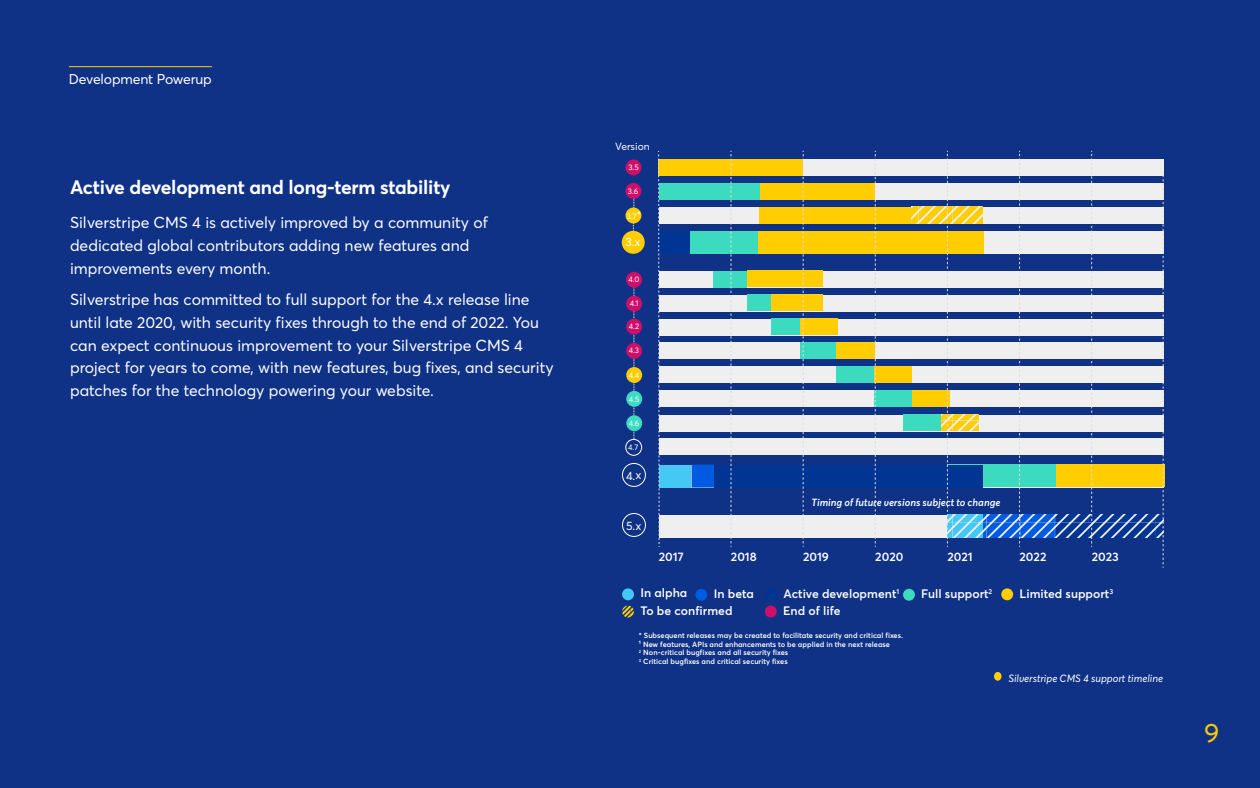
<style>
.page{position:relative;width:1260px;height:788px;background:#fff}
.page>*{position:absolute;margin:0;border:0;box-sizing:border-box;transform-origin:0 0}
.t1{font:26.25px "Averta";color:#ffcd00}
.t2{font:700 19.25px "Averta";letter-spacing:-.01em;color:#fff}
.t3{font:15.75px/22.8px "Averta";color:#fff}
.t4{font:14px "Averta";letter-spacing:-.01em;color:#fff}
.t5{font:600 12.08px "Averta";color:#fff}
.t6{font:11.9px "Averta";color:#fff}
.t7{font:italic 10.5px "Averta";color:#fff}
.t8{font:italic 600 10.33px "Averta";color:#fff}
.t9{font:10.33px "Averta";color:#fff}
.t10{font:7.96px "Averta";color:#fff}
.t11{font:7.96px "Averta";color:#f2f2f2}
.t12{font:600 7.44px/8.8px "Averta";color:#fff}
.s1{font-size:11.11px}
</style>
<div class="page">
<div style="left:0;top:0;width:1260px;height:787px;background:#0f3287"></div>
<div style="left:994px;top:672px;width:8px;height:8px;background:#ffcd00;border-radius:50%"></div>
<div style="left:659px;top:206px;width:505px;height:17px;background:#efefef"></div>
<div style="left:659px;top:183px;width:505px;height:17px;background:#efefef"></div>
<div style="left:659px;top:159px;width:505px;height:17px;background:#efefef"></div>
<div style="left:659px;top:183px;width:101px;height:17px;background:#3cdbc0"></div>
<div style="left:760px;top:206px;width:152px;height:17px;background:#ffcd00"></div>
<svg style="left:912px;top:206px;width:71px;height:17px"></svg>
<div style="left:760px;top:183px;width:115px;height:17px;background:#ffcd00"></div>
<div style="left:659px;top:159px;width:144px;height:17px;background:#ffcd00"></div>
<svg style="left:634px;top:287px;width:1px;height:152px"></svg>
<div style="left:622px;top:513px;width:24px;height:23px;border:1px solid #fff;border-radius:50%"></div>
<div style="left:903px;top:588px;width:12px;height:12px;background:#3cdbc0;border-radius:6px"></div>
<div style="left:1001px;top:588px;width:12px;height:12px;background:#ffcd00;border-radius:6px"></div>
<div style="left:765px;top:605px;width:12px;height:12px;background:#cd0f69;border-radius:6px"></div>
<div style="left:765px;top:588px;width:12px;height:12px;background:#003594;border-radius:6px"></div>
<div style="left:695px;top:588px;width:12px;height:12px;background:#005be0;border-radius:6px"></div>
<div style="left:622px;top:588px;width:12px;height:12px;background:#44c8f5;border-radius:6px"></div>
<svg style="left:622px;top:605px;width:12px;height:12px"></svg>
<div style="left:659px;top:464px;width:32px;height:23px;background:#44c8f5"></div>
<div style="left:692px;top:464px;width:23px;height:23px;background:#005be0"></div>
<div style="left:948px;top:464px;width:216px;height:23px;background:#ffcd00"></div>
<div style="left:947px;top:464px;width:109px;height:23px;background:#3cdbc0"></div>
<div style="left:714px;top:464px;width:268px;height:23px;background:#003594"></div>
<div style="left:622px;top:463px;width:24px;height:23px;border:1px solid #fff;border-radius:50%"></div>
<div style="left:626px;top:272px;width:16px;height:15px;background:#cd0f69;border-radius:50%"></div>
<div style="left:626px;top:295px;width:16px;height:16px;background:#cd0f69;border-radius:50%"></div>
<div style="left:626px;top:318px;width:16px;height:16px;background:#cd0f69;border-radius:50%"></div>
<div style="left:626px;top:343px;width:16px;height:16px;background:#cd0f69;border-radius:50%"></div>
<div style="left:626px;top:367px;width:16px;height:16px;background:#ffcd00;border-radius:50%"></div>
<div style="left:659px;top:271px;width:505px;height:16px;background:#efefef"></div>
<div style="left:714px;top:271px;width:33px;height:16px;background:#3cdbc0"></div>
<div style="left:659px;top:295px;width:505px;height:16px;background:#efefef"></div>
<div style="left:747px;top:295px;width:24px;height:16px;background:#3cdbc0"></div>
<div style="left:659px;top:319px;width:505px;height:16px;background:#efefef"></div>
<div style="left:771px;top:318px;width:29px;height:17px;background:#3cdbc0"></div>
<div style="left:659px;top:343px;width:505px;height:16px;background:#efefef"></div>
<div style="left:800px;top:342px;width:37px;height:17px;background:#3cdbc0"></div>
<div style="left:659px;top:367px;width:505px;height:16px;background:#efefef"></div>
<div style="left:837px;top:366px;width:38px;height:16px;background:#3cdbc0"></div>
<div style="left:626px;top:391px;width:16px;height:16px;background:#3cdbc0;border-radius:50%"></div>
<div style="left:659px;top:390px;width:505px;height:17px;background:#efefef"></div>
<div style="left:626px;top:415px;width:16px;height:16px;background:#3cdbc0;border-radius:50%"></div>
<div style="left:625px;top:439px;width:17px;height:16px;border:1px solid #fff;border-radius:50%"></div>
<div style="left:659px;top:415px;width:505px;height:16px;background:#efefef"></div>
<div style="left:659px;top:438px;width:505px;height:16px;background:#efefef"></div>
<div style="left:659px;top:514px;width:505px;height:23px;background:#efefef"></div>
<svg style="left:948px;top:514px;width:35px;height:23px"></svg>
<svg style="left:983px;top:514px;width:72px;height:23px;background:#3a7fe3"></svg>
<svg style="left:1056px;top:514px;width:107px;height:23px;background:#3961a9"></svg>
<div style="left:626px;top:207px;width:15px;height:16px;background:#ffcd00;border-radius:50%"></div>
<div style="left:626px;top:183px;width:15px;height:16px;background:#cd0f69;border-radius:50%"></div>
<div style="left:626px;top:159px;width:15px;height:16px;background:#cd0f69;border-radius:50%"></div>
<div style="left:659px;top:231px;width:505px;height:23px;background:#efefef"></div>
<div style="left:758px;top:230px;width:225px;height:23px;background:#ffcd00"></div>
<div style="left:691px;top:231px;width:67px;height:23px;background:#3cdbc0"></div>
<div style="left:659px;top:231px;width:31px;height:23px;background:#003594"></div>
<div style="left:622px;top:231px;width:23px;height:23px;background:#ffcd00;border-radius:50%"></div>
<div style="left:875px;top:366px;width:37px;height:16px;background:#ffcd00"></div>
<div style="left:874px;top:390px;width:38px;height:16px;background:#3cdbc0"></div>
<div style="left:912px;top:390px;width:38px;height:16px;background:#ffcd00"></div>
<div style="left:903px;top:414px;width:38px;height:17px;background:#3cdbc0"></div>
<svg style="left:941px;top:414px;width:37px;height:17px"></svg>
<div style="left:836px;top:342px;width:39px;height:17px;background:#ffcd00"></div>
<div style="left:771px;top:295px;width:51px;height:16px;background:#ffcd00"></div>
<div style="left:747px;top:271px;width:75px;height:16px;background:#ffcd00"></div>
<div style="left:800px;top:318px;width:38px;height:17px;background:#ffcd00"></div>
<svg style="left:875px;top:151px;width:1px;height:395px"></svg>
<svg style="left:947px;top:151px;width:1px;height:395px"></svg>
<svg style="left:1019px;top:151px;width:1px;height:395px"></svg>
<svg style="left:1091px;top:151px;width:1px;height:395px"></svg>
<svg style="left:658px;top:151px;width:2px;height:396px"></svg>
<svg style="left:731px;top:151px;width:1px;height:395px"></svg>
<svg style="left:803px;top:151px;width:1px;height:395px"></svg>
<svg style="left:1163px;top:175px;width:1px;height:392px"></svg>
<hr style="left:69px;top:66px;width:143px;height:1px;background:#ffcd00">
<p class="t4" style="left:69px;top:69px;width:144px">Development Powerup</p>
<p class="t2" style="left:70px;top:173px;width:382px">Active development and long-term stability</p>
<p class="t3" style="left:70px;top:210px;width:419px">Silverstripe CMS 4 is actively improved by a community of dedicated global contributors adding new features and improvements every month.</p>
<p class="t3" style="left:70px;top:287px;width:485px">Silverstripe has committed to full support for the 4.x release line until late 2020, with security fixes through to the end of 2022. You can expect continuous improvement to your Silverstripe CMS 4 project for years to come, with new features, bug fixes, and security patches for the technology powering your website.</p>
<p class="t9" style="left:615px;top:139px;width:36px">Version</p>
<p class="t10" style="left:628px;top:162px;width:12px">3 .5</p>
<p class="t10" style="left:628px;top:185px;width:12px">3 .6</p>
<p class="t10" style="left:627px;top:211px;width:16px">3 .7<span class="s1">*</span></p>
<p class="t6" style="left:625px;top:233px;width:17px">3 .x</p>
<p class="t10" style="left:629px;top:274px;width:13px">4 .0</p>
<p class="t10" style="left:630px;top:298px;width:10px">4 .1</p>
<p class="t10" style="left:629px;top:321px;width:12px">4 .2</p>
<p class="t11" style="left:629px;top:344px;width:12px">4 .3</p>
<p class="t10" style="left:629px;top:369px;width:12px">4 .4</p>
<p class="t10" style="left:629px;top:393px;width:12px">4 .5</p>
<p class="t10" style="left:629px;top:417px;width:12px">4 .6</p>
<p class="t10" style="left:628px;top:442px;width:12px">4 .7</p>
<p class="t6" style="left:626px;top:467px;width:17px">4 .x</p>
<p class="t6" style="left:626px;top:517px;width:17px">5 .x</p>
<p class="t8" style="left:812px;top:495px;width:190px">Timing of future versions subject to change</p>
<p class="t5" style="left:659px;top:548px;width:26px">2017</p>
<p class="t5" style="left:731px;top:548px;width:27px">2018</p>
<p class="t5" style="left:803px;top:548px;width:27px">2019</p>
<p class="t5" style="left:875px;top:548px;width:30px">2020</p>
<p class="t5" style="left:947px;top:548px;width:27px">2021</p>
<p class="t5" style="left:1020px;top:548px;width:28px">2022</p>
<p class="t5" style="left:1092px;top:548px;width:29px">2023</p>
<p class="t5" style="left:640px;top:584px;width:48px">In alpha</p>
<p class="t5" style="left:714px;top:585px;width:42px">In beta</p>
<p class="t5" style="left:784px;top:585px;width:117px">Active development<sup>1</sup></p>
<p class="t5" style="left:921px;top:585px;width:73px">Full support<sup>2</sup></p>
<p class="t5" style="left:1020px;top:585px;width:95px">Limited support<sup>3</sup></p>
<p class="t5" style="left:640px;top:602px;width:94px">To be confirmed</p>
<p class="t5" style="left:783px;top:602px;width:59px">End of life</p>
<p class="t12" style="left:639px;top:630px;width:266px">* Subsequent releases may be created to facilitate security and critical fixes .<br>¹ New features, APIs and enhancements to be applied in the next release<br><sup>2</sup> Non-critical bugfixes and all security fixes<br><sup>3</sup> Critical bugfixes and critical security fixes</p>
<p class="t7" style="left:1008px;top:670px;width:156px">Silverstripe CMS 4 support timeline</p>
<h1 class="t1" style="left:1204px;top:714px;width:17px">9</h1>
</div>
